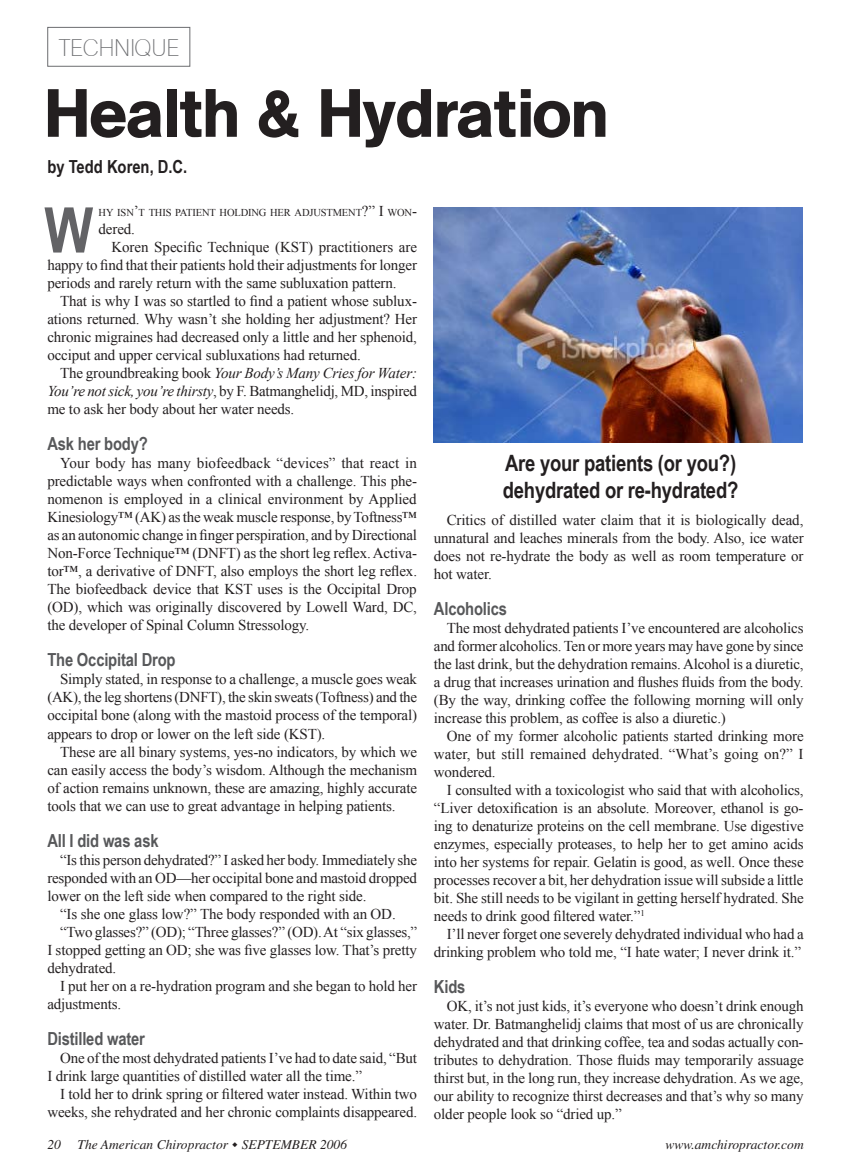
<style>
.page{position:relative;width:851px;height:1175px;background:#fff}
.page>*{position:absolute;margin:0;border:0;box-sizing:border-box;transform-origin:0 0}
.Body{font:67.5px "Agent Med DB Normal";color:#231f20}
.Big_Letter{font:700 63px "Arial Narrow";color:#636366}
.Category{font:24px "Agent Light DB Normal";color:#6c6d70}
.Call-outs_Columnists{font:700 22.5px "Arial Narrow";letter-spacing:-.01em;color:#231f20}
.Headings{font:700 18px "Arial Narrow";letter-spacing:-.01em;color:#57585a}
.Author{font:700 18px "Arial Narrow";color:#231f20}
.Body-2{font:15px/18px "Times New Roman";letter-spacing:-.01em;color:#231f20;text-align:justify}
.t1{font:italic 13.5px "Times";color:#231f20}
.Body-3{font:10.5px "Times New Roman";letter-spacing:-.015em;color:#231f20}
.s1{font-size:15px}
.s2{font-style:italic}
</style>
<div class="page">
<div style="left:47px;top:27px;width:143px;height:40px;border:1px solid #6c6d70"></div>
<img style="left:434px;top:207px;width:368px;height:235px">
<p class="Category" style="left:59px;top:35px;width:122px">TECHNIQUE</p>
<p class="Body" style="left:46px;top:75px;width:564px">Health &amp; Hydration</p>
<p class="Author" style="left:47px;top:153px;width:141px">by Tedd Koren, D.C.</p>
<p class="Body-3" style="left:99px;top:206px;width:320px">HY ISN<span class="s1">’</span>T THIS PATIENT HOLDING HER ADJUSTMENT<span class="s1">?” I</span> WON<span class="s1">-</span></p>
<p class="Body-2" style="left:99px;top:220px;width:38px">dered.</p>
<p class="Body-2" style="left:47px;top:238px;width:371px;text-indent:64px">Koren Specific Technique (KST) practitioners are happy to find that their patients hold their adjustments for longer periods and rarely return with the same subluxation pattern.</p>
<p class="Body-2" style="left:47px;top:292px;width:371px;text-indent:13px">That is why I was so startled to find a patient whose sublux&shy;ations returned. Why wasn’t she holding her adjustment? Her chronic migraines had decreased only a little and her sphenoid, occiput and upper cervical subluxations had returned.</p>
<p class="Body-2" style="left:47px;top:364px;width:371px;text-indent:13px">The groundbreaking book <span class="s2">Your Body’s Many Cries for Water:<br>You’re not sick, you’re thirsty</span>, by F. Batmanghelidj, MD, inspired me to ask her body about her water needs.</p>
<p class="Headings" style="left:47px;top:430px;width:102px">Ask her body?</p>
<p class="Body-2" style="left:47px;top:454px;width:371px;text-indent:13px">Your body has many biofeedback “devices” that react in predictable ways when confronted with a challenge. This phe&shy;nomenon is employed in a clinical environment by Applied Kinesiology™ (AK) as the weak muscle response, by Toftness™ as an autonomic change in finger perspiration, and by Directional Non-Force Technique™ (DNFT) as the short leg reflex. Activa&shy;tor™, a derivative of DNFT, also employs the short leg reflex.<br>The biofeedback device that KST uses is the Occipital Drop (OD), which was originally discovered by Lowell Ward, DC, the developer of Spinal Column Stressology.</p>
<p class="Headings" style="left:47px;top:646px;width:130px">The Occipital Drop</p>
<p class="Body-2" style="left:47px;top:670px;width:371px;text-indent:13px">Simply stated, in response to a challenge, a muscle goes weak (AK), the leg shortens (DNFT), the skin sweats (Toftness) and the occipital bone (along with the mastoid process of the temporal) appears to drop or lower on the left side (KST).</p>
<p class="Body-2" style="left:47px;top:742px;width:371px;text-indent:13px">These are all binary systems, yes-no indicators, by which we can easily access the body’s wisdom. Although the mechanism of action remains unknown, these are amazing, highly accurate tools that we can use to great advantage in helping patients.</p>
<p class="Headings" style="left:47px;top:826px;width:113px">All I did was ask</p>
<p class="Body-2" style="left:47px;top:850px;width:371px;text-indent:13px">“Is this person dehydrated?” I asked her body. Immediately she responded with an OD—her occipital bone and mastoid dropped lower on the left side when compared to the right side.</p>
<p class="Body-2" style="left:60px;top:904px;width:337px">“Is she one glass low?” The body responded with an OD.</p>
<p class="Body-2" style="left:47px;top:922px;width:371px;text-indent:13px">“Two glasses?” (OD); “Three glasses?” (OD). At “six glasses,” I stopped getting an OD; she was five glasses low. That’s pretty dehydrated.</p>
<p class="Body-2" style="left:47px;top:976px;width:371px;text-indent:13px">I put her on a re-hydration program and she began to hold her adjustments.</p>
<p class="Headings" style="left:47px;top:1024px;width:99px">Distilled water</p>
<p class="Body-2" style="left:47px;top:1048px;width:371px;text-indent:13px">One of the most dehydrated patients I’ve had to date said, “But<br>I drink large quantities of distilled water all the time.”</p>
<p class="Body-2" style="left:47px;top:1084px;width:371px;text-align:right">I told her to drink spring or filtered water instead. Within two weeks, she rehydrated and her chronic complaints disappeared.</p>
<p class="Big_Letter" style="left:44px;top:183px;width:50px">W</p>
<p class="Call-outs_Columnists" style="left:505px;top:445px;width:232px">Are your patients (or you?)</p>
<p class="Call-outs_Columnists" style="left:503px;top:472px;width:237px">dehydrated or re-hydrated?</p>
<p class="Body-2" style="left:434px;top:511px;width:371px;text-indent:13px">Critics of distilled water claim that it is biologically dead, unnatural and leaches minerals from the body. Also, ice water does not re-hydrate the body as well as room temperature or hot water.</p>
<p class="Headings" style="left:434px;top:595px;width:75px">Alcoholics</p>
<p class="Body-2" style="left:434px;top:619px;width:371px;text-indent:13px">The most dehydrated patients I’ve encountered are alcoholics and former alcoholics. Ten or more years may have gone by since the last drink, but the dehydration remains. Alcohol is a diuretic, a drug that increases urination and flushes fluids from the body. (By the way, drinking coffee the following morning will only increase this problem, as coffee is also a diuretic.)</p>
<p class="Body-2" style="left:434px;top:727px;width:371px;text-indent:13px">One of my former alcoholic patients started drinking more water, but still remained dehydrated. “What’s going on?” I wondered.</p>
<p class="Body-2" style="left:434px;top:781px;width:371px;text-indent:13px">I consulted with a toxicologist who said that with alcoholics, “Liver detoxification is an absolute. Moreover, ethanol is go&shy;ing to denaturize proteins on the cell membrane. Use digestive enzymes, especially proteases, to help her to get amino acids into her systems for repair. Gelatin is good, as well. Once these processes recover a bit, her dehydration issue will subside a little bit. She still needs to be vigilant in getting herself hydrated. She needs to drink good filtered water.”<sup>1</sup></p>
<p class="Body-2" style="left:434px;top:925px;width:371px;text-align:right">I’ll never forget one severely dehydrated individual who had a drinking problem who told me, “I hate water; I never drink it.”</p>
<p class="Headings" style="left:434px;top:973px;width:33px">Kids</p>
<p class="Body-2" style="left:434px;top:997px;width:371px;text-indent:13px">OK, it’s not just kids, it’s everyone who doesn’t drink enough water. Dr. Batmanghelidj claims that most of us are chronically dehydrated and that drinking coffee, tea and sodas actually con&shy;tributes to dehydration. Those fluids may temporarily assuage thirst but, in the long run, they increase dehydration. As we age, our ability to recognize thirst decreases and that’s why so many older people look so “dried up.”</p>
<p class="t1" style="left:47px;top:1136px;width:301px">20 The American Chiropractor SEPTEMBER 2006</p>
<p class="t1" style="left:665px;top:1136px;width:140px">www.amchiropractor.com</p>
</div>
